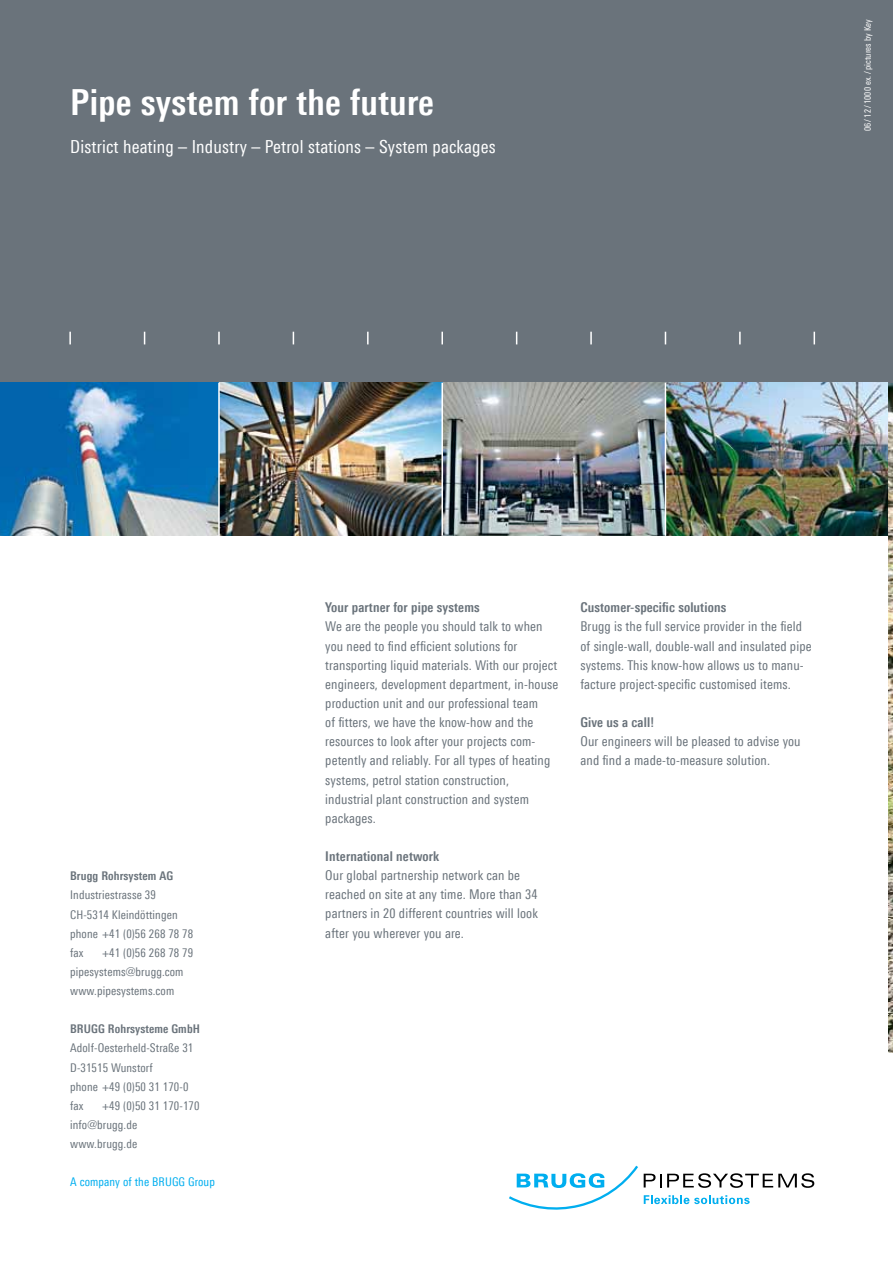
<style>
.page{position:relative;width:893px;height:1263px;background:#fff}
.page>*{position:absolute;margin:0;border:0;box-sizing:border-box;transform-origin:0 0}
.t1{font:700 36px "Linotype Univers 620 Cn";letter-spacing:.01em;color:#fff}
.t2{font:18px "Linotype Univers 420 Cn";letter-spacing:.01em;color:#fff}
.t3{font:13.5px/19.2px "Linotype Univers 420 Cn";letter-spacing:.01em;color:#6a737b}
.t4{font:700 13.5px "Linotype Univers 620 Cn";letter-spacing:.01em;color:#6a737b}
.t5{font:12px/19.2px "Linotype Univers 420 Cn";letter-spacing:.01em;color:#6a737b}
.t6{font:700 12px "Linotype Univers 620 Cn";letter-spacing:.01em;color:#6a737b}
.t7{font:12px "Linotype Univers 420 Cn";letter-spacing:.01em;color:#00aeef}
.t8{font:9px "Linotype Univers 420 Cn";letter-spacing:.01em;color:#fff}
</style>
<div class="page">
<div style="left:0;top:0;width:889px;height:383px;background:#6a737b"></div>
<svg style="left:814px;top:332px;width:1px;height:12px"></svg>
<svg style="left:69px;top:332px;width:2px;height:12px"></svg>
<svg style="left:144px;top:332px;width:1px;height:12px"></svg>
<svg style="left:218px;top:332px;width:2px;height:12px"></svg>
<svg style="left:293px;top:332px;width:1px;height:12px"></svg>
<svg style="left:441px;top:332px;width:2px;height:12px"></svg>
<svg style="left:590px;top:332px;width:2px;height:12px"></svg>
<svg style="left:665px;top:332px;width:1px;height:12px"></svg>
<svg style="left:739px;top:332px;width:2px;height:12px"></svg>
<svg style="left:367px;top:332px;width:2px;height:12px"></svg>
<svg style="left:516px;top:332px;width:1px;height:12px"></svg>
<svg style="left:509px;top:1166px;width:129px;height:44px"></svg>
<svg style="left:644px;top:1174px;width:17px;height:13px"></svg>
<svg style="left:667px;top:1173px;width:147px;height:15px"></svg>
<svg style="left:644px;top:1195px;width:106px;height:9px"></svg>
<img style="left:0;top:383px;width:889px;height:153px">
<hr style="left:218px;top:383px;width:2px;height:153px;background:#fff">
<hr style="left:441px;top:383px;width:2px;height:153px;background:#fff">
<hr style="left:665px;top:383px;width:1px;height:153px;background:#fff">
<img style="left:889px;top:383px;width:4px;height:669px">
<hr style="left:889px;top:0;width:4px;height:383px;background:#6a737b">
<h1 class="t1" style="left:70px;top:81px;width:365px">Pipe system for the future</h1>
<h2 class="t2" style="left:70px;top:136px;width:427px">District heating – Industry – Petrol stations – System packages</h2>
<p class="t8" style="left:862px;top:131px;width:113px;rotate:-90deg">06 / 12 / 1000 ex./ pictures by Key</p>
<p class="t6" style="left:70px;top:869px;width:104px">Brugg Rohrsystem AG</p>
<p class="t5" style="left:70px;top:885px;width:125px">Industriestrasse 39<br>CH-5314 Kleindöttingen phone +41 (0)56 268 78 78 fax</p>
<p class="t5" style="left:70px;top:943px;width:125px;text-indent:32px">+41 (0)56 268 78 79 pipesystems@brugg.com www.pipesystems.com</p>
<p class="t6" style="left:70px;top:1022px;width:131px">BRUGG Rohrsysteme GmbH</p>
<p class="t5" style="left:70px;top:1038px;width:125px">Adolf-Oesterheld-Straße 31<br>D-31515 Wunstorf<br>phone +49 (0)50 31 170-0 fax</p>
<p class="t5" style="left:70px;top:1096px;width:131px;text-indent:32px">+49 (0)50 31 170-170 info@brugg.de www.brugg.de</p>
<p class="t7" style="left:70px;top:1175px;width:146px">A company of the BRUGG Group</p>
<p class="t4" style="left:325px;top:599px;width:156px">Your partner for pipe systems</p>
<p class="t3" style="left:325px;top:617px;width:235px">We are the people you should talk to when you need to find efficient solutions for transporting liquid materials. With our project engineers, development department, in-house production unit and our professional team<br>of fitters, we have the know-how and the resources to look after your projects com&shy;petently and reliably. For all types of heating systems, petrol station construction, industrial plant construction and system packages.</p>
<p class="t4" style="left:325px;top:848px;width:115px">International network</p>
<p class="t3" style="left:325px;top:866px;width:214px">Our global partnership network can be reached on site at any time. More than 34 partners in 20 different countries will look after you wherever you are.</p>
<p class="t4" style="left:580px;top:599px;width:147px">Customer-specific solutions</p>
<p class="t3" style="left:580px;top:617px;width:233px">Brugg is the full service provider in the field of single-wall, double-wall and insulated pipe systems. This know-how allows us to manu&shy;facture project-specific customised items.</p>
<p class="t4" style="left:580px;top:714px;width:75px">Give us a call!</p>
<p class="t3" style="left:580px;top:732px;width:222px">Our engineers will be pleased to advise you and find a made-to-measure solution.</p>
</div>
